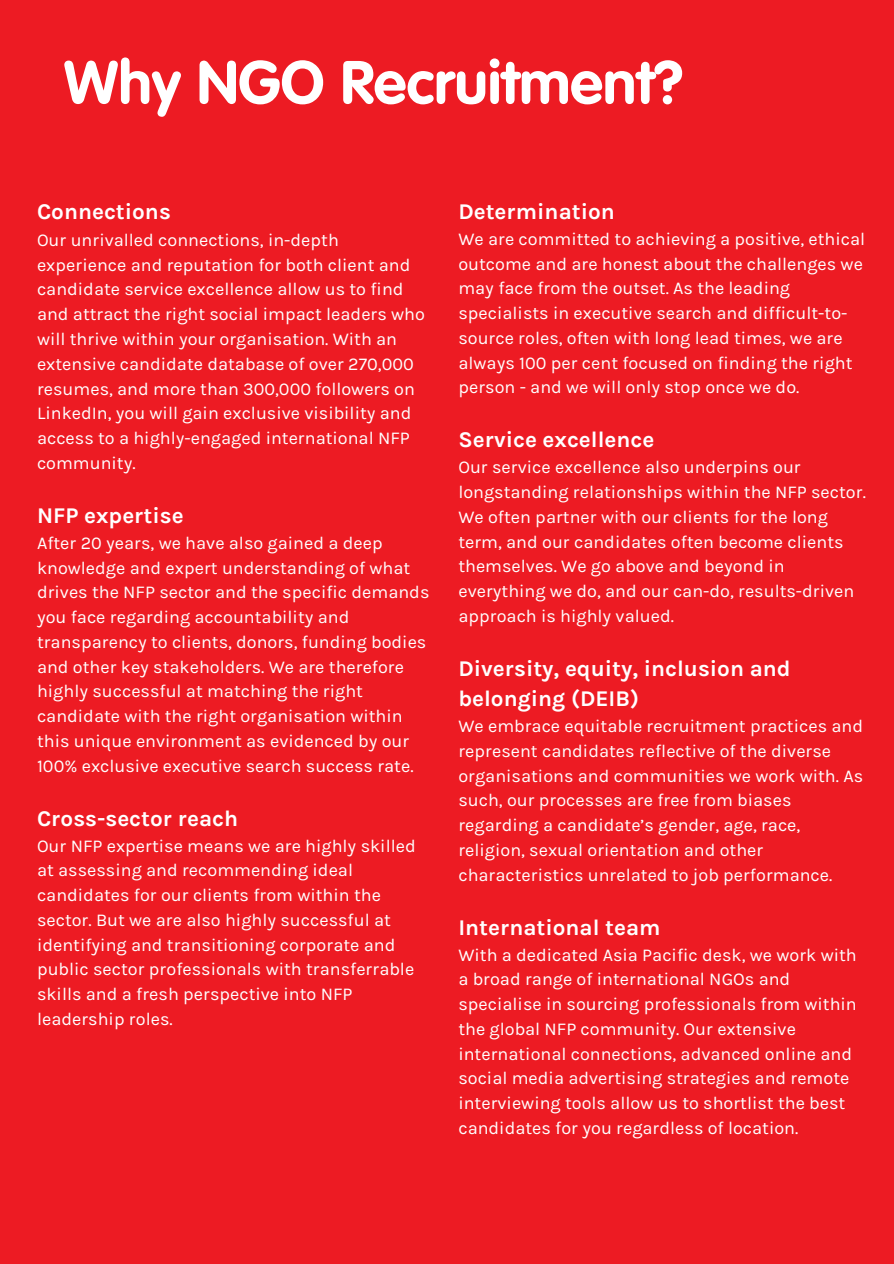
<style>
.page{position:relative;width:894px;height:1264px;background:#fff}
.page>*{position:absolute;margin:0;border:0;box-sizing:border-box;transform-origin:0 0}
.t1{font:700 60px "VAG Rounded Std";color:#fff}
.t2{font:700 22.5px/30.3px "Karla";color:#fff}
.t3{font:18px/24.8px "Karla";color:#fff}
</style>
<div class="page">
<div style="left:0;top:0;width:893px;height:1263px;background:#ed1b23"></div>
<h1 class="t1" style="left:64px;top:57px;width:620px">Why NGO Recruitment?</h1>
<p class="t2" style="left:37px;top:196px;width:135px">Connections</p>
<p class="t3" style="left:37px;top:227px;width:389px">Our unrivalled connections, in-depth experience and reputation for both client and candidate service excellence allow us to find and attract the right social impact leaders who will thrive within your organisation. With an extensive candidate database of over 270,000 resumes, and more than 300,000 followers on LinkedIn, you will gain exclusive visibility and access to a highly-engaged international NFP community.</p>
<p class="t2" style="left:37px;top:500px;width:148px">NFP expertise</p>
<p class="t3" style="left:37px;top:530px;width:394px">After 20 years, we have also gained a deep knowledge and expert understanding of what drives the NFP sector and the specific demands you face regarding accountability and transparency to clients, donors, funding bodies and other key stakeholders. We are therefore highly successful at matching the right candidate with the right organisation within this unique environment as evidenced by our 100% exclusive executive search success rate.</p>
<p class="t2" style="left:37px;top:803px;width:203px">Cross-sector reach</p>
<p class="t3" style="left:37px;top:833px;width:380px">Our NFP expertise means we are highly skilled at assessing and recommending ideal candidates for our clients from within the sector. But we are also highly successful at identifying and transitioning corporate and public sector professionals with transferrable skills and a fresh perspective into NFP leadership roles.</p>
<p class="t2" style="left:458px;top:196px;width:158px">Determination</p>
<p class="t3" style="left:458px;top:226px;width:408px">We are committed to achieving a positive, ethical outcome and are honest about the challenges we may face from the outset. As the leading specialists in executive search and difficult-to&shy;source roles, often with long lead times, we are always 100 per cent focused on finding the right person - and we will only stop once we do.</p>
<p class="t2" style="left:458px;top:425px;width:197px">Service excellence</p>
<p class="t3" style="left:458px;top:455px;width:409px">Our service excellence also underpins our longstanding relationships within the NFP sector.<br>We often partner with our clients for the long term, and our candidates often become clients themselves. We go above and beyond in everything we do, and our can-do, results-driven approach is highly valued.</p>
<p class="t2" style="left:458px;top:653px;width:334px">Diversity, equity, inclusion and belonging (DEIB)</p>
<p class="t3" style="left:458px;top:713px;width:406px">We embrace equitable recruitment practices and represent candidates reflective of the diverse organisations and communities we work with. As such, our processes are free from biases regarding a candidate’s gender, age, race, religion, sexual orientation and other characteristics unrelated to job performance.</p>
<p class="t2" style="left:458px;top:912px;width:204px">International team</p>
<p class="t3" style="left:458px;top:942px;width:400px">With a dedicated Asia Pacific desk, we work with a broad range of international NGOs and specialise in sourcing professionals from within the global NFP community. Our extensive international connections, advanced online and social media advertising strategies and remote interviewing tools allow us to shortlist the best candidates for you regardless of location.</p>
</div>
